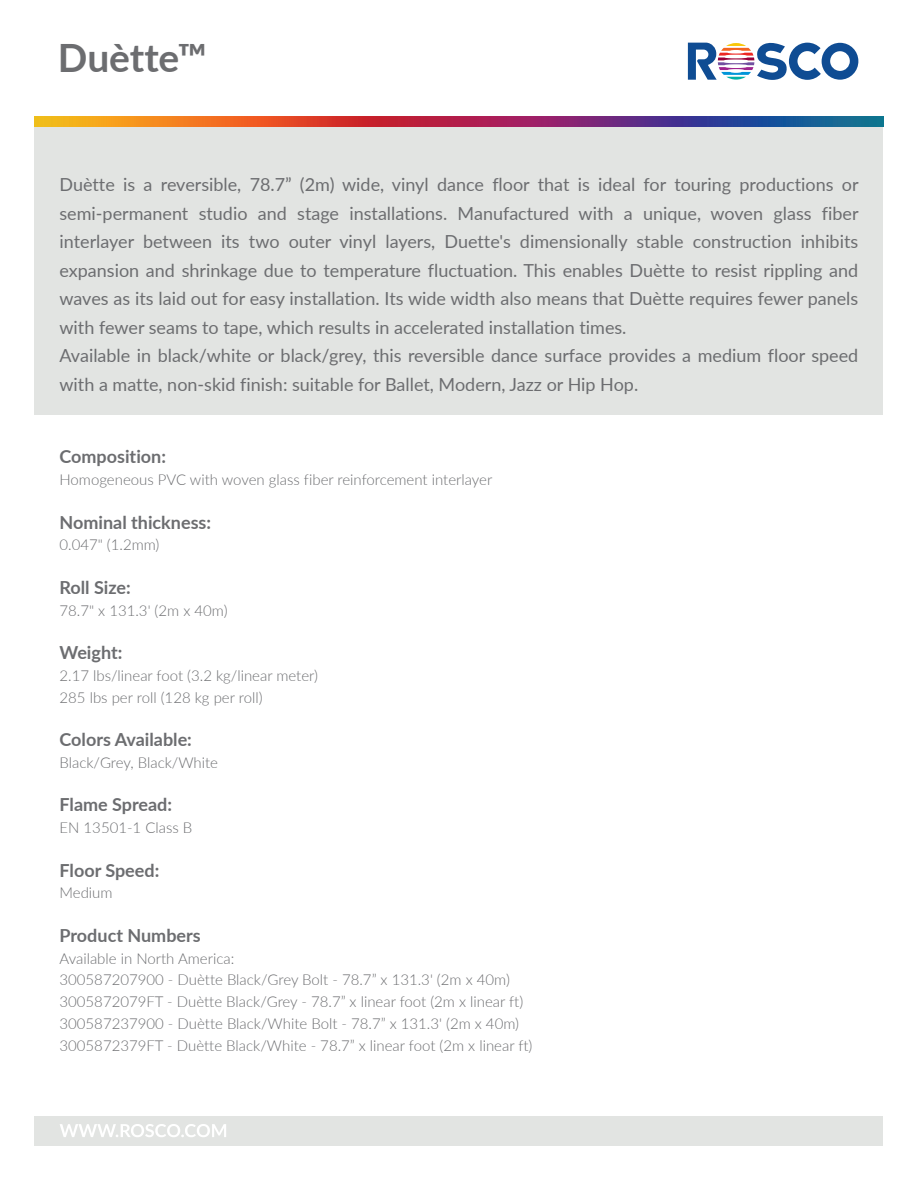
<style>
.page{position:relative;width:918px;height:1188px;background:#fff}
.page>*{position:absolute;margin:0;border:0;box-sizing:border-box;transform-origin:0 0}
.t1{font:700 39px "Lato";letter-spacing:-.005em;color:#6c6d70}
.t2{font:18px/28.5px "Lato";color:#6c6d70}
.t3{font:700 18px "Lato";color:#6c6d70}
.t4{font:300 15px/21.8px "Lato";color:#6c6d70}
</style>
<div class="page">
<svg style="left:688px;top:43px;width:170px;height:37px"></svg>
<div style="left:35px;top:126px;width:848px;height:289px;background:#e2e4e2"></div>
<div style="left:35px;top:1116px;width:848px;height:30px;background:#e2e4e2"></div>
<img style="left:35px;top:117px;width:848px;height:9px">
<svg style="left:60px;top:1124px;width:166px;height:13px"></svg>
<h1 class="t1" style="left:58px;top:29px;width:151px">Duètte™</h1>
<p class="t2" style="left:60px;top:170px;width:801px">Duètte is a reversible, 78.7” (2m) wide, vinyl dance floor that is ideal for touring productions or semi-permanent studio and stage installations. Manufactured with a unique, woven glass fiber interlayer between its two outer vinyl layers, Duette's dimensionally stable construction inhibits expansion and shrinkage due to temperature fluctuation. This enables Duètte to resist rippling and waves as its laid out for easy installation. Its wide width also means that Duètte requires fewer panels with fewer seams to tape, which results in accelerated installation times.<br>Available in black/white or black/grey, this reversible dance surface provides a medium floor speed with a matte, non-skid finish: suitable for Ballet, Modern, Jazz or Hip Hop.</p>
<p class="t3" style="left:60px;top:444px;width:108px">Composition:</p>
<p class="t4" style="left:60px;top:468px;width:434px">Homogeneous PVC with woven glass fiber reinforcement interlayer</p>
<p class="t3" style="left:60px;top:509px;width:153px">Nominal thickness:</p>
<p class="t4" style="left:60px;top:534px;width:101px">0.047" (1.2mm)</p>
<p class="t3" style="left:60px;top:574px;width:73px">Roll Size:</p>
<p class="t4" style="left:60px;top:599px;width:170px">78.7" x 131.3' (2m x 40m)</p>
<p class="t3" style="left:60px;top:639px;width:64px">Weight:</p>
<p class="t4" style="left:60px;top:664px;width:260px">2.17 lbs/linear foot (3.2 kg/linear meter)<br>285 lbs per roll (128 kg per roll)</p>
<p class="t3" style="left:60px;top:726px;width:134px">Colors Available:</p>
<p class="t4" style="left:60px;top:751px;width:160px">Black/Grey, Black/White</p>
<p class="t3" style="left:60px;top:792px;width:114px">Flame Spread:</p>
<p class="t4" style="left:60px;top:816px;width:134px">EN 13501-1 Class B</p>
<p class="t3" style="left:60px;top:857px;width:101px">Floor Speed:</p>
<p class="t4" style="left:60px;top:882px;width:55px">Medium</p>
<p class="t3" style="left:60px;top:922px;width:143px">Product Numbers</p>
<p class="t4" style="left:60px;top:947px;width:474px">Available in North America:<br>300587207900 - Duètte Black/Grey Bolt - 78.7” x 131.3' (2m x 40m)<br>3005872079FT - Duètte Black/Grey - 78.7” x linear foot (2m x linear ft)<br>300587237900 - Duètte Black/White Bolt - 78.7” x 131.3' (2m x 40m)<br>3005872379FT - Duètte Black/White - 78.7” x linear foot (2m x linear ft)</p>
</div>
